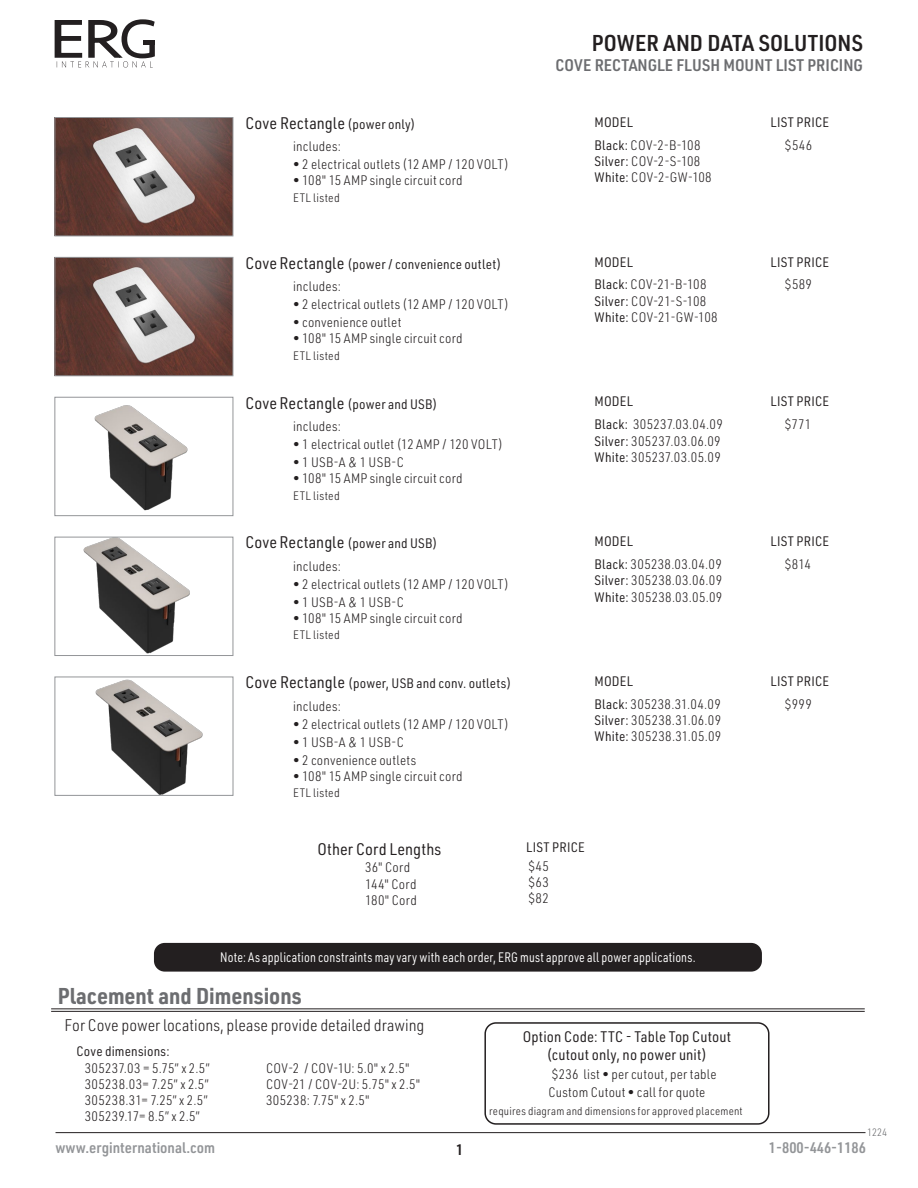
<style>
.page{position:relative;width:918px;height:1188px;background:#fff}
.page>*{position:absolute;margin:0;border:0;box-sizing:border-box;transform-origin:0 0}
.NEW_Subhead_rule_below{font:700 22.5px "URWDIN Semi Cond";color:#6c6d70}
.H_LT_PG_Header{font:600 22.5px "URWDIN Semi Cond";letter-spacing:.01em;color:#231f20}
.Callout_-_70_k{font:16.5px "URWDIN Semi Cond";letter-spacing:.005em;color:#231f20}
.New_Intro_text{font:300 16.5px "URWDIN Semi Cond";color:#231f20}
.H_LT_PG_Header-2{font:600 16.5px "URWDIN Semi Cond";color:#6c6d70}
.Callout_-_70_k-2{font:15px "URWDIN Semi Cond";letter-spacing:.01em;color:#231f20}
.t1{font:600 15px "URWDIN Semi Cond";color:#939598}
.t2{font:600 15px "URWDIN Semi Cond";color:#231f20}
.Callout_-_70_k-3{font:300 13.5px/16.2px "URWDIN Semi Cond";letter-spacing:.02em;color:#231f20}
.Callout_-_70_k-4{font:13.5px "URWDIN Semi Cond";letter-spacing:.015em;color:#231f20}
.Callout_-_70_k-5{font:13.5px "URWDIN Semi Cond";letter-spacing:.015em;color:#fff;scale:.9 1}
.Callout_-_70_k-6{font:300 12px "URWDIN Semi Cond";letter-spacing:.03em;color:#231f20}
.Callout_-_70_k-7{font:300 11.25px "URWDIN Semi Cond";letter-spacing:.02em;color:#231f20}
.t3{font:300 10.5px "URWDIN Semi Cond";color:#6c6d70}
.s1{font-size:13.5px}
.s2{font-weight:400}
.s3{font-size:16.5px}
</style>
<div class="page">
<img style="left:56px;top:119px;width:175px;height:115px">
<div style="left:54px;top:117px;width:179px;height:119px;border:1px solid #939598"></div>
<img style="left:56px;top:259px;width:175px;height:115px">
<div style="left:54px;top:257px;width:179px;height:119px;border:1px solid #939598"></div>
<img style="left:83px;top:539px;width:107px;height:115px">
<div style="left:54px;top:537px;width:179px;height:119px;border:1px solid #939598"></div>
<img style="left:94px;top:405px;width:94px;height:106px">
<div style="left:54px;top:397px;width:179px;height:119px;border:1px solid #939598"></div>
<hr style="left:51px;top:1009px;width:814px;height:1px;background:#231f20">
<hr style="left:51px;top:1011px;width:814px;height:1px;background:#231f20">
<div style="left:484px;top:1022px;width:286px;height:103px;border:2px solid #231f20;border-radius:11px"></div>
<img style="left:95px;top:679px;width:108px;height:115px">
<div style="left:54px;top:677px;width:179px;height:119px;border:1px solid #939598"></div>
<div style="left:154px;top:943px;width:608px;height:29px;background:#231f20;border-radius:11px"></div>
<hr style="left:56px;top:1132px;width:810px;height:1px;background:#231f20">
<svg style="left:54px;top:19px;width:101px;height:48px"></svg>
<div style="left:144px;top:40px;width:11px;height:5px;background:#231f20"></div>
<p class="Callout_-_70_k" style="left:246px;top:112px;width:171px">Cove Rectangle <span class="s1">(power only)</span></p>
<p class="Callout_-_70_k-3" style="left:293px;top:138px;width:49px">includes:</p>
<p class="Callout_-_70_k-3" style="left:293px;top:156px;width:217px">• 2 electrical outlets (12 AMP / 120 VOLT)</p>
<p class="Callout_-_70_k-3" style="left:293px;top:172px;width:171px">• 108" 15 AMP single circuit cord</p>
<p class="Callout_-_70_k-6" style="left:293px;top:190px;width:48px">ETL listed</p>
<p class="H_LT_PG_Header" style="left:592px;top:28px;width:273px">POWER AND DATA SOLUTIONS</p>
<p class="H_LT_PG_Header-2" style="left:555px;top:54px;width:309px">COVE RECTANGLE FLUSH MOUNT LIST PRICING</p>
<p class="Callout_-_70_k-4" style="left:595px;top:113px;width:40px">MODEL</p>
<p class="Callout_-_70_k-3" style="left:595px;top:136px;width:108px"><span class="s2">Black:</span> COV-2-B-108</p>
<p class="Callout_-_70_k-3" style="left:595px;top:153px;width:119px"><span class="s2">Silver:</span> COV-2-S-108<br><span class="s2">White:</span> COV-2-GW-108</p>
<p class="Callout_-_70_k-4" style="left:770px;top:113px;width:60px">LIST PRICE</p>
<p class="Callout_-_70_k-3" style="left:785px;top:136px;width:29px">$546</p>
<p class="Callout_-_70_k-4" style="left:246px;top:255px;width:257px"><span class="s3">Cove Rectangle</span> (power / convenience outlet)</p>
<p class="Callout_-_70_k-3" style="left:293px;top:278px;width:49px">includes:</p>
<p class="Callout_-_70_k-3" style="left:293px;top:296px;width:217px">• 2 electrical outlets (12 AMP / 120 VOLT)</p>
<p class="Callout_-_70_k-3" style="left:293px;top:314px;width:110px">• convenience outlet</p>
<p class="Callout_-_70_k-3" style="left:293px;top:330px;width:171px">• 108" 15 AMP single circuit cord</p>
<p class="Callout_-_70_k-6" style="left:293px;top:348px;width:48px">ETL listed</p>
<p class="Callout_-_70_k" style="left:246px;top:392px;width:193px">Cove Rectangle <span class="s1">(power and USB)</span></p>
<p class="Callout_-_70_k-3" style="left:293px;top:418px;width:49px">includes:</p>
<p class="Callout_-_70_k-3" style="left:293px;top:436px;width:211px">• 1 electrical outlet (12 AMP / 120 VOLT)</p>
<p class="Callout_-_70_k-3" style="left:293px;top:454px;width:112px">• 1 USB-A &amp; 1 USB-C</p>
<p class="Callout_-_70_k-3" style="left:293px;top:470px;width:171px">• 108" 15 AMP single circuit cord</p>
<p class="Callout_-_70_k-6" style="left:293px;top:488px;width:48px">ETL listed</p>
<p class="Callout_-_70_k" style="left:246px;top:532px;width:193px">Cove Rectangle <span class="s1">(power and USB)</span></p>
<p class="Callout_-_70_k-3" style="left:293px;top:558px;width:49px">includes:</p>
<p class="Callout_-_70_k-3" style="left:293px;top:576px;width:217px">• 2 electrical outlets (12 AMP / 120 VOLT)</p>
<p class="Callout_-_70_k-3" style="left:293px;top:594px;width:112px">• 1 USB-A &amp; 1 USB-C</p>
<p class="Callout_-_70_k-3" style="left:293px;top:610px;width:171px">• 108" 15 AMP single circuit cord</p>
<p class="Callout_-_70_k-6" style="left:293px;top:627px;width:48px">ETL listed</p>
<p class="Callout_-_70_k-4" style="left:246px;top:675px;width:267px"><span class="s3">Cove Rectangle</span> (power, USB and conv. outlets)</p>
<p class="Callout_-_70_k-3" style="left:293px;top:697px;width:49px">includes:</p>
<p class="Callout_-_70_k-3" style="left:293px;top:715px;width:217px">• 2 electrical outlets (12 AMP / 120 VOLT)</p>
<p class="Callout_-_70_k-3" style="left:293px;top:733px;width:112px">• 1 USB-A &amp; 1 USB-C</p>
<p class="Callout_-_70_k-3" style="left:293px;top:751px;width:125px">• 2 convenience outlets</p>
<p class="Callout_-_70_k-3" style="left:293px;top:768px;width:171px">• 108" 15 AMP single circuit cord</p>
<p class="Callout_-_70_k-6" style="left:293px;top:785px;width:48px">ETL listed</p>
<p class="Callout_-_70_k-4" style="left:595px;top:253px;width:40px">MODEL</p>
<p class="Callout_-_70_k-3" style="left:595px;top:276px;width:114px"><span class="s2">Black:</span> COV-21-B-108</p>
<p class="Callout_-_70_k-3" style="left:595px;top:292px;width:113px"><span class="s2">Silver:</span> COV-21-S-108</p>
<p class="Callout_-_70_k-3" style="left:595px;top:309px;width:125px"><span class="s2">White:</span> COV-21-GW-108</p>
<p class="Callout_-_70_k-4" style="left:595px;top:393px;width:40px">MODEL</p>
<p class="Callout_-_70_k-3" style="left:595px;top:416px;width:130px"><span class="s2">Black:</span> 305237.03.04.09</p>
<p class="Callout_-_70_k-3" style="left:595px;top:432px;width:128px"><span class="s2">Silver:</span> 305237.03.06.09</p>
<p class="Callout_-_70_k-3" style="left:595px;top:448px;width:128px"><span class="s2">White:</span> 305237.03.05.09</p>
<p class="Callout_-_70_k-4" style="left:595px;top:533px;width:40px">MODEL</p>
<p class="Callout_-_70_k-3" style="left:595px;top:556px;width:129px"><span class="s2">Black:</span> 305238.03.04.09</p>
<p class="Callout_-_70_k-3" style="left:595px;top:572px;width:129px"><span class="s2">Silver:</span> 305238.03.06.09</p>
<p class="Callout_-_70_k-3" style="left:595px;top:588px;width:129px"><span class="s2">White:</span> 305238.03.05.09</p>
<p class="Callout_-_70_k-4" style="left:595px;top:672px;width:40px">MODEL</p>
<p class="Callout_-_70_k-3" style="left:595px;top:696px;width:128px"><span class="s2">Black:</span> 305238.31.04.09</p>
<p class="Callout_-_70_k-3" style="left:595px;top:712px;width:128px"><span class="s2">Silver:</span> 305238.31.06.09</p>
<p class="Callout_-_70_k-3" style="left:595px;top:728px;width:128px"><span class="s2">White:</span> 305238.31.05.09</p>
<p class="Callout_-_70_k" style="left:317px;top:838px;width:125px">Other Cord Lengths</p>
<p class="Callout_-_70_k-3" style="left:365px;top:859px;width:47px">36" Cord</p>
<p class="Callout_-_70_k-3" style="left:365px;top:875px;width:53px">144" Cord</p>
<p class="Callout_-_70_k-3" style="left:365px;top:892px;width:53px">180" Cord</p>
<p class="Callout_-_70_k-4" style="left:526px;top:839px;width:60px">LIST PRICE</p>
<p class="Callout_-_70_k-3" style="left:529px;top:858px;width:22px">$45</p>
<p class="Callout_-_70_k-3" style="left:529px;top:874px;width:22px">$63</p>
<p class="Callout_-_70_k-3" style="left:529px;top:890px;width:22px">$82</p>
<p class="Callout_-_70_k-4" style="left:770px;top:253px;width:60px">LIST PRICE</p>
<p class="Callout_-_70_k-3" style="left:785px;top:276px;width:29px">$589</p>
<p class="Callout_-_70_k-4" style="left:770px;top:393px;width:60px">LIST PRICE</p>
<p class="Callout_-_70_k-3" style="left:785px;top:416px;width:28px">$771</p>
<p class="Callout_-_70_k-4" style="left:770px;top:533px;width:60px">LIST PRICE</p>
<p class="Callout_-_70_k-3" style="left:785px;top:556px;width:28px">$814</p>
<p class="Callout_-_70_k-4" style="left:770px;top:672px;width:60px">LIST PRICE</p>
<p class="Callout_-_70_k-3" style="left:785px;top:696px;width:28px">$999</p>
<p class="Callout_-_70_k-5" style="left:220px;top:949px;width:530px">Note: As application constraints may vary with each order, ERG must approve all power applications.</p>
<p class="NEW_Subhead_rule_below" style="left:58px;top:981px;width:245px">Placement and Dimensions</p>
<p class="New_Intro_text" style="left:65px;top:1014px;width:361px">For Cove power locations, please provide detailed drawing</p>
<p class="Callout_-_70_k-4" style="left:76px;top:1042px;width:95px">Cove dimensions:</p>
<p class="Callout_-_70_k-3" style="left:85px;top:1059px;width:127px">305237.03 = 5.75” x 2.5”</p>
<p class="Callout_-_70_k-3" style="left:85px;top:1076px;width:126px">305238.03= 7.25” x 2.5”</p>
<p class="Callout_-_70_k-3" style="left:85px;top:1092px;width:125px">305238.31= 7.25” x 2.5”</p>
<p class="Callout_-_70_k-3" style="left:85px;top:1108px;width:117px">305239.17= 8.5” x 2.5”</p>
<p class="Callout_-_70_k-3" style="left:266px;top:1059px;width:145px">COV-2 / COV-1U: 5.0" x 2.5"</p>
<p class="Callout_-_70_k-3" style="left:266px;top:1076px;width:156px">COV-21 / COV-2U: 5.75" x 2.5"</p>
<p class="Callout_-_70_k-3" style="left:266px;top:1092px;width:105px">305238: 7.75" x 2.5"</p>
<p class="Callout_-_70_k-2" style="left:523px;top:1027px;width:210px">Option Code: TTC - Table Top Cutout</p>
<p class="Callout_-_70_k-2" style="left:547px;top:1045px;width:162px">(cutout only, no power unit)</p>
<p class="Callout_-_70_k-3" style="left:552px;top:1066px;width:166px">$236 list • per cutout, per table</p>
<p class="Callout_-_70_k-3" style="left:548px;top:1084px;width:159px">Custom Cutout • call for quote</p>
<p class="Callout_-_70_k-7" style="left:489px;top:1104px;width:255px">requires diagram and dimensions for approved placement</p>
<p class="t3" style="left:867px;top:1125px;width:22px">1224</p>
<p class="t1" style="left:56px;top:1138px;width:161px">www.erginternational.com</p>
<p class="t1" style="left:769px;top:1138px;width:99px">1-800-446-1186</p>
<p class="t2" style="left:456px;top:1139px;width:9px">1</p>
</div>
